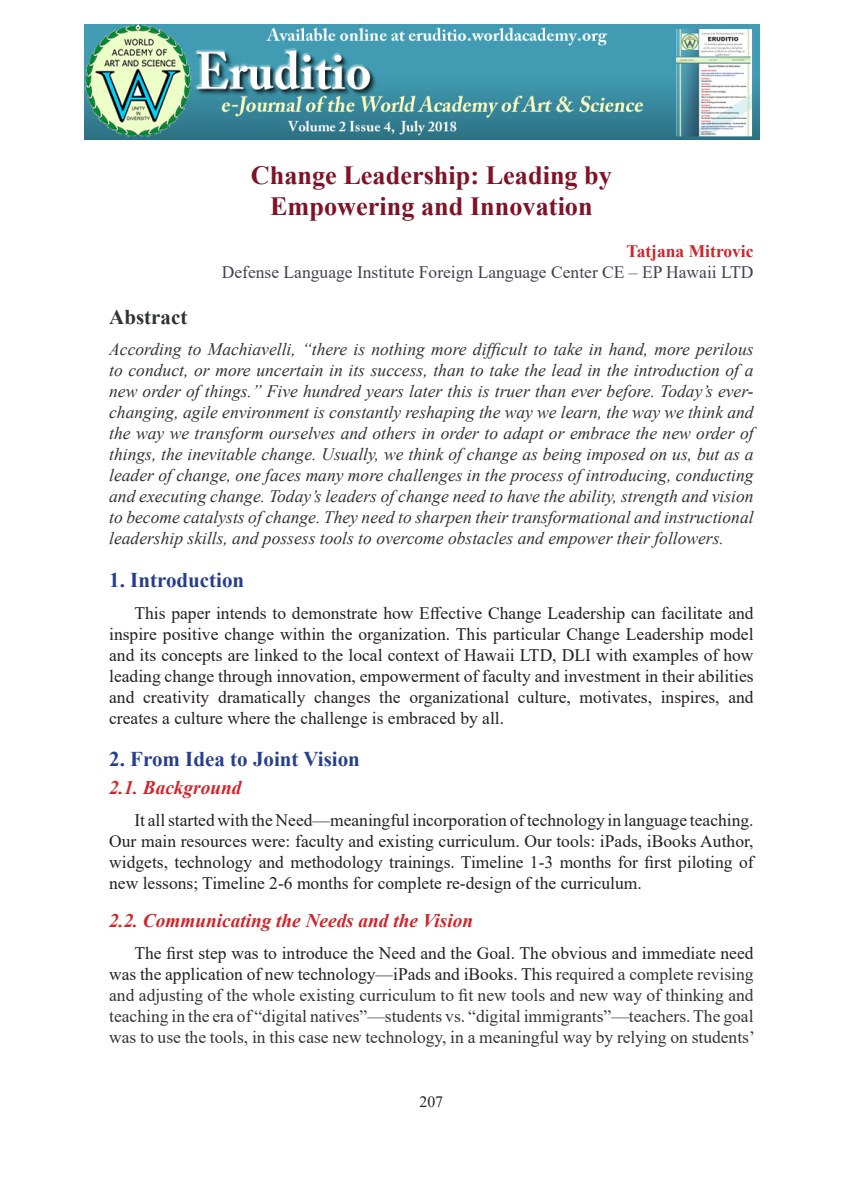
<style>
.page{position:relative;width:844px;height:1191px;background:#fff}
.page>*{position:absolute;margin:0;border:0;box-sizing:border-box;transform-origin:0 0}
.t1{font:700 26.25px/31.5px "Times New Roman";color:#7f1226;text-align:center}
.t2{font:700 21px "Times New Roman";color:#253f8e}
.t3{font:700 21px "Times New Roman";color:#313232}
.t4{font:italic 700 19.25px "Times New Roman";color:#d1232a}
.t5{font:italic 17.5px/21px "Times New Roman";color:#313232;text-align:justify}
.t6{font:17.5px/21px "Times New Roman";color:#231f20;text-align:justify}
.t7{font:17.5px/21px "Times New Roman";color:#333434;text-align:justify}
.t8{font:17.5px "Times New Roman";color:#414151}
.t9{font:700 17.5px "Times New Roman";color:#d1232a}
.t10{font:15.75px "Times New Roman";color:#231f20}
.s1{color:#231f20}
</style>
<div class="page">
<img style="left:84px;top:24px;width:675px;height:116px">
<h1 class="t1" style="left:251px;top:158px;width:362px">Change Leadership: Leading by<br>Empowering and Innovation</h1>
<p class="t9" style="left:626px;top:239px;width:128px">Tatjana Mitrovic</p>
<p class="t8" style="left:222px;top:260px;width:533px">Defense Language Institute Foreign Language Center CE – EP Hawaii LTD</p>
<p class="t3" style="left:109px;top:301px;width:80px">Abstract</p>
<p class="t5" style="left:109px;top:338px;width:645px">According to Machiavelli, “there is nothing more difficult to take in hand, more perilous to conduct, or more uncertain in its success, than to take the lead in the introduction of a new order of things.” Five hundred years later this is truer than ever before. Today’s ever&shy;changing, agile environment is constantly reshaping the way we learn, the way we think and the way we transform ourselves and others in order to adapt or embrace the new order of things, the inevitable change. Usually, we think of change as being imposed on us, but as a leader of change, one faces many more challenges in the process of introducing, conducting and executing change. Today’s leaders of change need to have the ability, strength and vision to become catalysts of change. They need to sharpen their transformational and instructional leadership skills, and possess tools to overcome obstacles and empower their followers.</p>
<p class="t2" style="left:109px;top:565px;width:136px">1. Introduction</p>
<p class="t6" style="left:109px;top:601px;width:645px;text-indent:25px">This paper intends to demonstrate how Effective Change Leadership can facilitate and inspire positive change within the organization. This particular Change Leadership model and its concepts are linked to the local context of Hawaii LTD, DLI with examples of how leading change through innovation, empowerment of faculty and investment in their abilities and creativity dramatically changes the organizational culture, motivates, inspires, and creates a culture where the challenge is embraced by all.</p>
<p class="t2" style="left:109px;top:744px;width:252px">2. From Idea to Joint Vision</p>
<p class="t4" style="left:109px;top:774px;width:134px">2.1. Background</p>
<p class="t6" style="left:109px;top:809px;width:645px;text-indent:25px">It all started with the Need—meaningful incorporation of technology in language teaching.<br>Our main resources were: faculty and existing curriculum. Our tools: iPads, iBooks Author, widgets, technology and methodology trainings. Timeline 1-3 months for first piloting of new lessons; Timeline 2-6 months for complete re-design of the curriculum.</p>
<p class="t4" style="left:109px;top:907px;width:365px">2.2. Communicating the Needs and the Vision</p>
<p class="t7" style="left:109px;top:942px;width:647px;text-indent:25px"><span class="s1">The first step was to introduce the Need and the Goal. The obvious and immediate need was the application of new technology—iPads and iBooks. This</span> required a complete revising and adjusting of the whole existing curriculum to fit new tools and new way of thinking and teaching in the era of “digital natives”—students vs. “digital immigrants”—teachers. The goal was to use the tools, in this case new technology, in a meaningful way by relying on students’</p>
<p class="t10" style="left:419px;top:1090px;width:25px">207</p>
</div>
